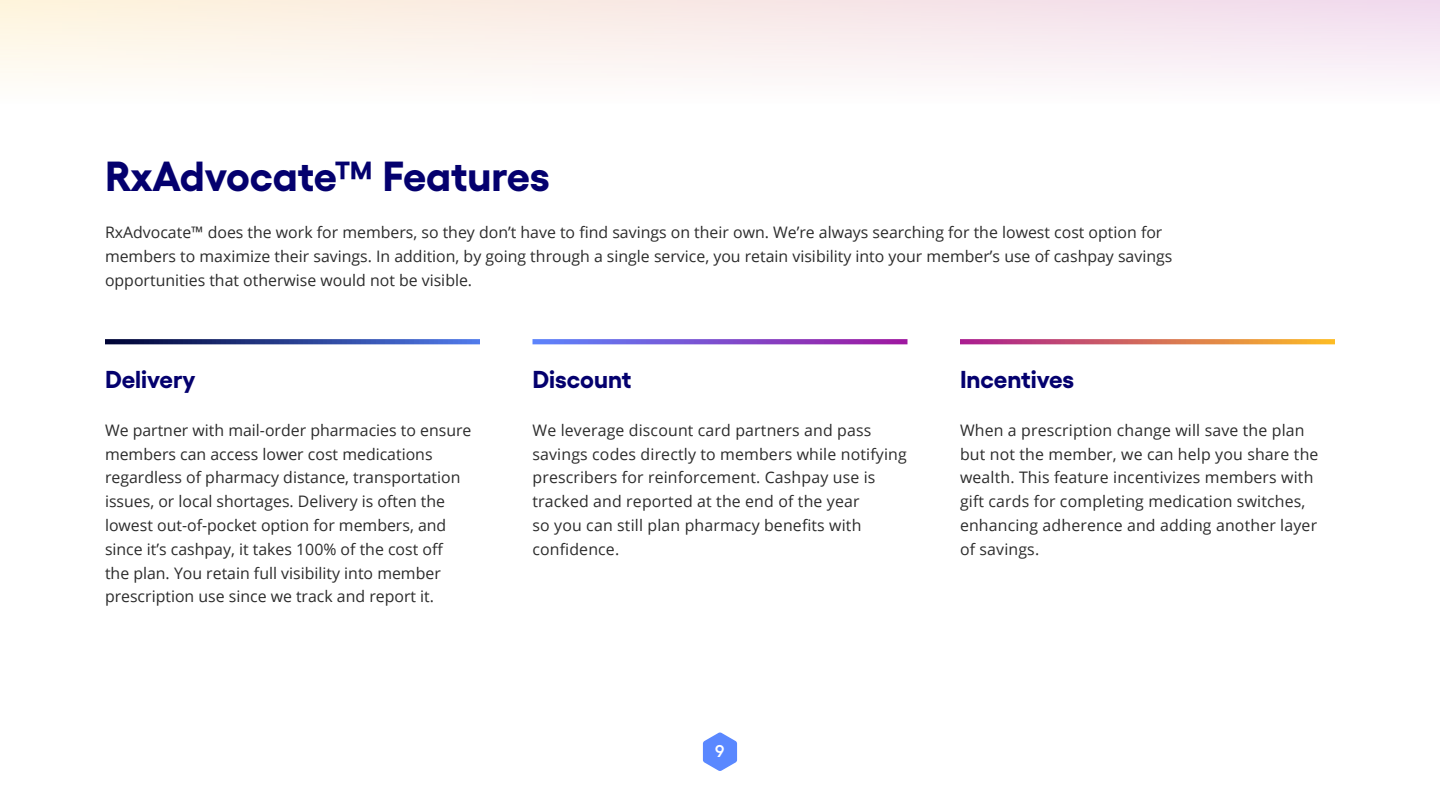
<style>
.page{position:relative;width:1440px;height:810px;background:#fff}
.page>*{position:absolute;margin:0;border:0;box-sizing:border-box;transform-origin:0 0}
.t1{font:700 42px "Yellix TRIAL";color:#04006e}
.t2{font:700 24.45px "Yellix TRIAL";color:#04006e}
.t3{font:600 17.1px "Yellix TRIAL";color:#fff}
.t4{font:15.83px/23.8px "Open Sans";color:#2c2c2c}
</style>
<div class="page">
<svg style="left:703px;top:732px;width:34px;height:39px"></svg>
<svg style="left:532px;top:339px;width:376px;height:5px"></svg>
<svg style="left:105px;top:339px;width:375px;height:5px"></svg>
<svg style="left:960px;top:339px;width:375px;height:5px"></svg>
<div style="left:0;top:0;width:1440px;height:104px;background:linear-gradient(to bottom,#f7e6e4,#fefdfd)"></div>
<h1 class="t1" style="left:105px;top:147px;width:447px">RxAdvocate™ Features</h1>
<p class="t4" style="left:105px;top:220px;width:1069px">RxAdvocate™ does the work for members, so they don’t have to find savings on their own. We’re always searching for the lowest cost option for members to maximize their savings. In addition, by going through a single service, you retain visibility into your member’s use of cashpay savings opportunities that otherwise would not be visible.</p>
<h2 class="t2" style="left:105px;top:363px;width:92px">Delivery</h2>
<p class="t4" style="left:105px;top:418px;width:368px">We partner with mail-order pharmacies to ensure members can access lower cost medications regardless of pharmacy distance, transportation issues, or local shortages. Delivery is often the lowest out-of-pocket option for members, and since it’s cashpay, it takes 100% of the cost off the plan. You retain full visibility into member prescription use since we track and report it.</p>
<h2 class="t2" style="left:532px;top:363px;width:100px">Discount</h2>
<p class="t4" style="left:532px;top:418px;width:376px">We leverage discount card partners and pass savings codes directly to members while notifying prescribers for reinforcement. Cashpay use is tracked and reported at the end of the year<br>so you can still plan pharmacy benefits with confidence.</p>
<h2 class="t2" style="left:960px;top:363px;width:116px">Incentives</h2>
<p class="t4" style="left:960px;top:418px;width:360px">When a prescription change will save the plan but not the member, we can help you share the wealth. This feature incentivizes members with gift cards for completing medication switches, enhancing adherence and adding another layer of savings.</p>
<p class="t3" style="left:715px;top:740px;width:11px">9</p>
</div>
